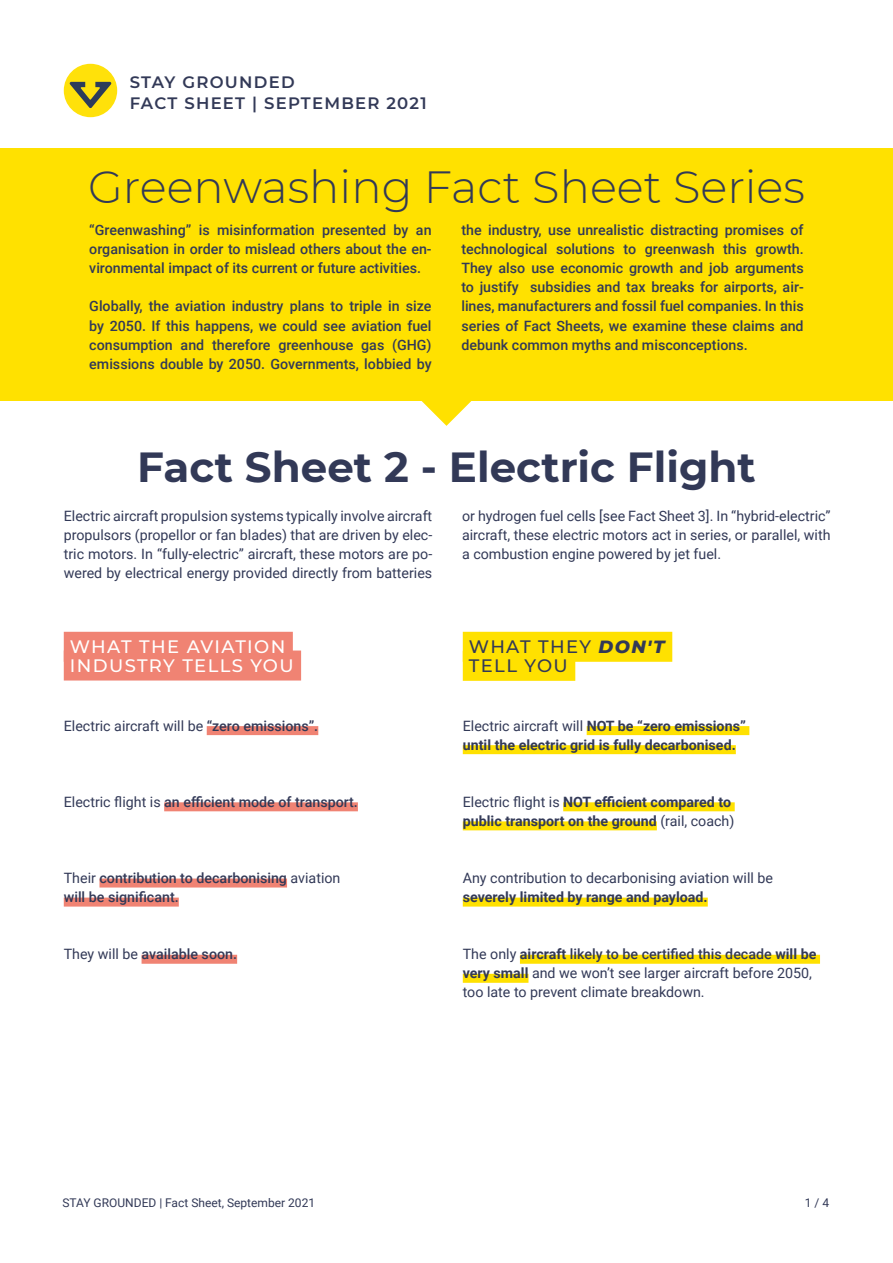
<style>
.page{position:relative;width:893px;height:1263px;background:#fff}
.page>*{position:absolute;margin:0;border:0;box-sizing:border-box;transform-origin:0 0}
.t1{font:300 45px "Montserrat";color:#323957}
.t2{font:700 42px "Montserrat";color:#323957}
.t3{font:500 18px/18.8px "Montserrat";letter-spacing:.075em;color:#fff}
.t4{font:500 18px/19px "Montserrat";letter-spacing:.075em;color:#323957}
.t5{font:600 16.5px/21.8px "Montserrat";letter-spacing:.075em;color:#323957}
.t6{font:500 14.25px/19px "Roboto";color:#323957;text-align:justify}
.t7{font:14.25px/19px "Roboto";color:#323957;text-align:justify}
.t8{font:700 14.25px/19px "Roboto";color:#323957}
.t9{font:12px "Roboto";color:#323957}
.s1{font-weight:800;font-style:italic}
.s2{font-weight:500}
.s3{font-weight:400}
.s4{font-weight:700}
</style>
<div class="page">
<div style="left:0;top:148px;width:893px;height:252px;background:#ffe100"></div>
<div style="left:64px;top:64px;width:53px;height:53px;background:#ffe10a;border-radius:50%"></div>
<svg style="left:70px;top:82px;width:41px;height:26px"></svg>
<svg style="left:417px;top:400px;width:59px;height:26px"></svg>
<div style="left:64px;top:632px;width:229px;height:30px;background:#f08373"></div>
<div style="left:64px;top:650px;width:237px;height:30px;background:#f08373"></div>
<div style="left:207px;top:726px;width:111px;height:9px;background:#f08373"></div>
<div style="left:164px;top:802px;width:194px;height:9px;background:#f08373"></div>
<div style="left:99px;top:878px;width:188px;height:9px;background:#f08373"></div>
<div style="left:64px;top:897px;width:115px;height:9px;background:#f08373"></div>
<div style="left:142px;top:955px;width:95px;height:9px;background:#f08373"></div>
<div style="left:463px;top:632px;width:209px;height:30px;background:#ffe100"></div>
<div style="left:463px;top:651px;width:112px;height:30px;background:#ffe100"></div>
<div style="left:587px;top:726px;width:162px;height:9px;background:#ffe100"></div>
<div style="left:463px;top:745px;width:273px;height:9px;background:#ffe100"></div>
<div style="left:563px;top:802px;width:172px;height:9px;background:#ffe100"></div>
<div style="left:463px;top:821px;width:194px;height:9px;background:#ffe100"></div>
<div style="left:463px;top:897px;width:245px;height:9px;background:#ffe100"></div>
<div style="left:520px;top:955px;width:300px;height:9px;background:#ffe100"></div>
<div style="left:463px;top:974px;width:65px;height:9px;background:#ffe100"></div>
<p class="t5" style="left:130px;top:70px;width:298px">STAY GROUNDED<br>FACT SHEET | SEPTEMBER 2021</p>
<h1 class="t1" style="left:88px;top:156px;width:718px">Greenwashing Fact Sheet Series</h1>
<p class="t6" style="left:89px;top:220px;width:344px">“Greenwashing” is misinformation presented by an organisation in order to mislead others about the en&shy;vironmental impact of its current or future activities.</p>
<p class="t6" style="left:89px;top:296px;width:344px">Globally, the aviation industry plans to triple in size by 2050. If this happens, we could see aviation fuel consumption and therefore greenhouse gas (GHG) emissions double by 2050. Governments, lobbied by</p>
<p class="t6" style="left:461px;top:220px;width:344px">the industry, use unrealistic distracting promises of technological solutions to greenwash this growth.<br>They also use economic growth and job arguments to justify subsidies and tax breaks for airports, air&shy;lines, manufacturers and fossil fuel companies. In this series of Fact Sheets, we examine these claims and debunk common myths and misconceptions.</p>
<h2 class="t2" style="left:137px;top:437px;width:620px">Fact Sheet 2 - Electric Flight</h2>
<p class="t7" style="left:64px;top:506px;width:370px">Electric aircraft propulsion systems typically involve aircraft propulsors (propellor or fan blades) that are driven by elec&shy;tric motors. In “fully-electric” aircraft, these motors are po&shy;wered by electrical energy provided directly from batteries</p>
<p class="t7" style="left:462px;top:506px;width:370px">or hydrogen fuel cells [see Fact Sheet 3]. In “hybrid-electric” aircraft, these electric motors act in series, or parallel, with a combustion engine powered by jet fuel.</p>
<p class="t3" style="left:70px;top:636px;width:225px">WHAT THE AVIATION<br>INDUSTRY TELLS YOU</p>
<p class="t4" style="left:469px;top:636px;width:197px">WHAT THEY <span class="s1">DON'T<br></span>TELL YOU</p>
<p class="t7" style="left:64px;top:715px;width:256px">Electric aircraft will be <span class="s2">“zero emissions”.</span></p>
<p class="t8" style="left:463px;top:715px;width:285px"><span class="s3">Electric aircraft will</span> NOT be “zero emissions” until the electric grid is fully decarbonised.</p>
<p class="t6" style="left:64px;top:792px;width:296px"><span class="s3">Electric flight is</span> an efficient mode of transport.</p>
<p class="t8" style="left:463px;top:792px;width:273px"><span class="s3">Electric flight is</span> NOT efficient compared to public transport on the ground <span class="s3">(rail, coach)</span></p>
<p class="t6" style="left:64px;top:868px;width:278px"><span class="s3">Their</span> contribution to decarbonising <span class="s3">aviation </span>will be significant.</p>
<p class="t7" style="left:463px;top:868px;width:312px">Any contribution to decarbonising aviation will be</p>
<p class="t8" style="left:463px;top:887px;width:246px">severely limited by range and payload.</p>
<p class="t6" style="left:64px;top:944px;width:175px"><span class="s3">They will be</span> available soon.</p>
<p class="t7" style="left:463px;top:944px;width:355px;text-align:left">The only <span class="s4">aircraft</span> <span class="s2">likely to be certified this decade</span> <span class="s4">will be very small</span> and we won’t see larger aircraft before 2050, too late to prevent climate breakdown.</p>
<p class="t9" style="left:62px;top:1194px;width:254px">STAY GROUNDED | Fact Sheet, September 2021</p>
<p class="t9" style="left:805px;top:1194px;width:26px">1 / 4</p>
</div>
